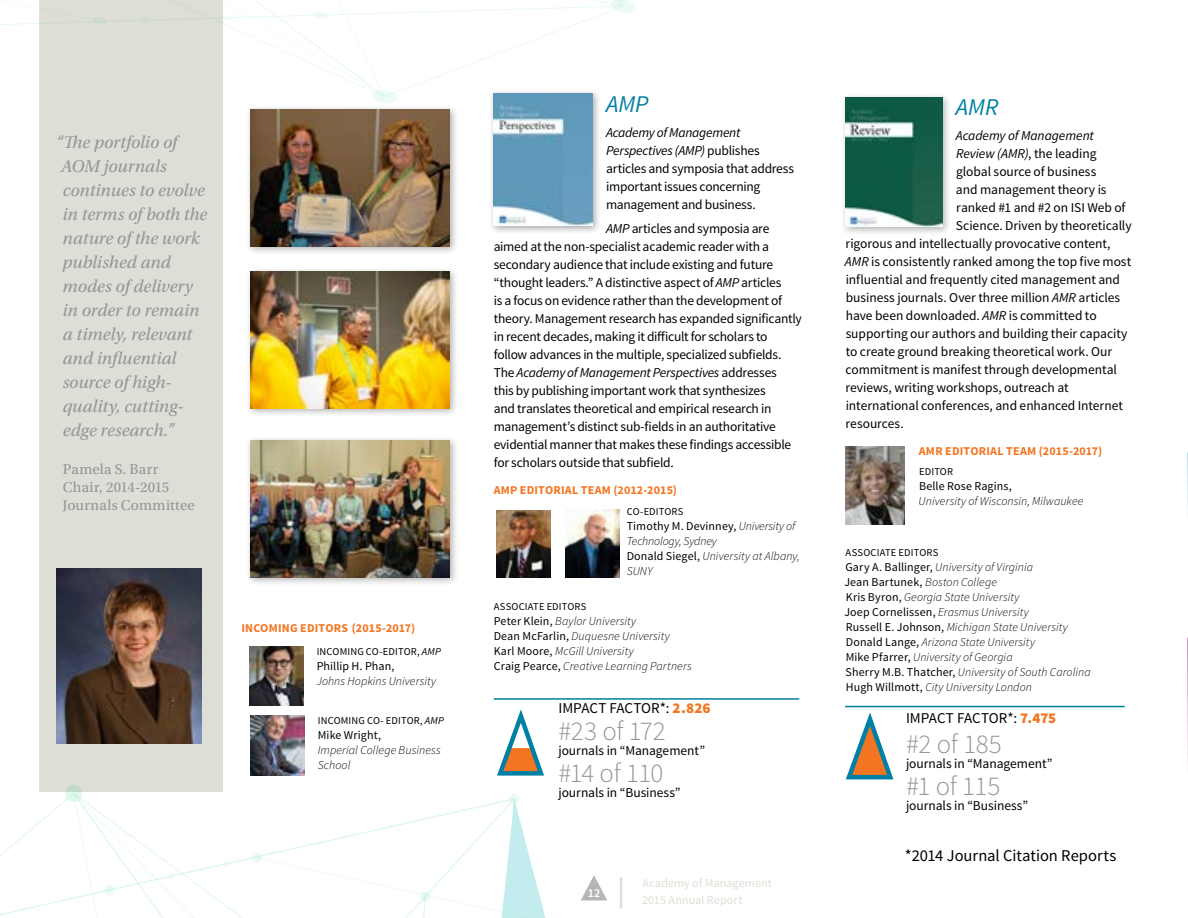
<style>
.page{position:relative;width:1188px;height:918px;background:#fff}
.page>*{position:absolute;margin:0;border:0;box-sizing:border-box;transform-origin:0 0}
.t1{font:300 27px "Source Sans Pro";letter-spacing:-.015em;color:#939598}
.t2{font:italic 24px "Source Sans Pro";color:#007fa4}
.t3{font:italic 18px/24px "Utopia Std";letter-spacing:-.005em;color:#939598}
.t4{font:16.5px "Source Sans Pro";letter-spacing:-.005em;color:#000}
.t5{font:15px/18px "Utopia Std";letter-spacing:.01em;color:#939598}
.t6{font:15px "Source Sans Pro";letter-spacing:-.005em;color:#000}
.t7{font:13.5px/18px "Source Sans Pro";letter-spacing:-.01em;color:#000}
.t8{font:italic 13.5px "Source Sans Pro";letter-spacing:-.005em;color:#000}
.t9{font:italic 300 12px/15px "Source Sans Pro";letter-spacing:.005em;color:#000}
.t10{font:700 12px "Source Sans Pro";letter-spacing:.015em;color:#f47521}
.t11{font:12px "Source Sans Pro";letter-spacing:.005em;color:#000}
.t12{font:12px "Source Sans Pro";letter-spacing:.01em;color:#ddded6}
.t13{font:600 12px "Source Sans Pro";color:#fff}
.t14{font:10.5px "Source Sans Pro";letter-spacing:.015em;color:#000}
.s1{font-style:italic}
.s2{font-weight:400;font-style:normal}
.s3{font-weight:900;color:#f47521}
.s4{font-style:normal}
</style>
<div class="page">
<svg style="left:1187px;top:637px;width:1px;height:128px"></svg>
<hr style="left:1187px;top:453px;width:1px;height:71px;background:#0096b7">
<svg style="left:845px;top:707px;width:52px;height:73px"></svg>
<div style="left:840px;top:92px;width:111px;height:144px;background:#000;opacity:.3"></div>
<img style="left:845px;top:97px;width:97px;height:130px">
<hr style="left:845px;top:706px;width:280px;height:1px;background:#007fa4">
<img style="left:845px;top:447px;width:60px;height:77px">
<div style="left:489px;top:89px;width:112px;height:145px;background:#000;opacity:.35"></div>
<img style="left:494px;top:129px;width:99px;height:97px">
<hr style="left:494px;top:698px;width:305px;height:2px;background:#007fa4">
<img style="left:497px;top:510px;width:54px;height:68px">
<img style="left:566px;top:510px;width:54px;height:67px">
<div style="left:39px;top:0;width:184px;height:792px;background:#ddded6"></div>
<div style="left:245px;top:266px;width:213px;height:150px;background:#000;opacity:.3"></div>
<img style="left:250px;top:271px;width:200px;height:137px">
<div style="left:245px;top:104px;width:213px;height:150px;background:#000;opacity:.3"></div>
<img style="left:250px;top:129px;width:200px;height:117px">
<div style="left:245px;top:436px;width:213px;height:150px;background:#000;opacity:.3"></div>
<img style="left:250px;top:441px;width:200px;height:137px">
<img style="left:57px;top:568px;width:145px;height:135px">
<img style="left:249px;top:647px;width:54px;height:56px">
<svg style="left:0;top:0;width:636px;height:129px"></svg>
<svg style="left:0;top:703px;width:622px;height:215px"></svg>
<h3 class="t3" style="left:56px;top:131px;width:153px">“The portfolio of<br>AOM journals continues to evolve in terms of both the nature of the work published and modes of delivery<br>in order to remain<br>a timely, relevant and influential source of high&shy;quality, cutting&shy;edge research.”</h3>
<p class="t5" style="left:63px;top:460px;width:134px">Pamela S. Barr<br>Chair, 2014-2015<br>Journals Committee</p>
<p class="t10" style="left:241px;top:620px;width:175px">INCOMING EDITORS (2015-2017)</p>
<p class="t14" style="left:317px;top:645px;width:126px">INCOMING CO-EDITOR, <span class="s1">AMP</span></p>
<p class="t11" style="left:317px;top:658px;width:79px">Phillip H. Phan,</p>
<p class="t9" style="left:317px;top:673px;width:121px">Johns Hopkins University</p>
<p class="t14" style="left:318px;top:714px;width:127px">INCOMING CO- EDITOR, <span class="s1">AMP</span></p>
<p class="t11" style="left:318px;top:728px;width:65px">Mike Wright,</p>
<p class="t9" style="left:318px;top:743px;width:124px">Imperial College Business<br>School</p>
<h2 class="t2" style="left:606px;top:89px;width:44px">AMP</h2>
<p class="t7" style="left:606px;top:123px;width:189px"><span class="s1">Academy of Management<br>Perspectives (AMP)</span> publishes articles and symposia that address important issues concerning management and business.</p>
<p class="t7" style="left:494px;top:220px;width:310px;text-indent:112px"><span class="s1">AMP</span> articles and symposia are aimed at the non-specialist academic reader with a secondary audience that include existing and future “thought leaders.” A distinctive aspect of <span class="s1">AMP</span> articles<br>is a focus on evidence rather than the development of theory. Management research has expanded significantly in recent decades, making it difficult for scholars to follow advances in the multiple, specialized subfields.<br>The <span class="s1">Academy of Management Perspectives</span> addresses<br>this by publishing important work that synthesizes<br>and translates theoretical and empirical research in management’s distinct sub-fields in an authoritative evidential manner that makes these findings accessible for scholars outside that subfield.</p>
<p class="t10" style="left:494px;top:483px;width:185px">AMP EDITORIAL TEAM (2012-2015)</p>
<p class="t14" style="left:627px;top:505px;width:58px">CO-EDITORS</p>
<p class="t9" style="left:627px;top:518px;width:175px"><span class="s2">Timothy M. Devinney,</span> University of<br>Technology, Sydney<br><span class="s2">Donald Siegel,</span> University at Albany,<br>SUNY</p>
<p class="t14" style="left:494px;top:600px;width:94px">ASSOCIATE EDITORS</p>
<p class="t9" style="left:494px;top:613px;width:200px"><span class="s2">Peter Klein,</span> Baylor University<br><span class="s2">Dean McFarlin,</span> Duquesne University <span class="s2">Karl Moore,</span> McGill University<br><span class="s2">Craig Pearce,</span> Creative Learning Partners</p>
<p class="t6" style="left:558px;top:699px;width:154px">IMPACT FACTOR*: <span class="s3">2.826</span></p>
<h1 class="t1" style="left:558px;top:715px;width:109px">#23 of 172</h1>
<p class="t7" style="left:558px;top:742px;width:148px">journals in “Management”</p>
<h1 class="t1" style="left:558px;top:757px;width:106px">#14 of 110</h1>
<p class="t7" style="left:558px;top:784px;width:124px">journals in “Business”</p>
<p class="t13" style="left:588px;top:885px;width:14px">12</p>
<p class="t12" style="left:643px;top:876px;width:131px">Academy of Management</p>
<p class="t12" style="left:642px;top:893px;width:102px">2015 Annual Report</p>
<h2 class="t2" style="left:956px;top:93px;width:44px">AMR</h2>
<p class="t8" style="left:956px;top:127px;width:140px">Academy of Management</p>
<p class="t8" style="left:956px;top:145px;width:142px">Review (AMR)<span class="s4">, the leading</span></p>
<p class="t7" style="left:956px;top:163px;width:142px">global source of business</p>
<p class="t7" style="left:956px;top:181px;width:152px">and management theory is</p>
<p class="t7" style="left:956px;top:199px;width:171px">ranked #1 and #2 on ISI Web of</p>
<p class="t7" style="left:956px;top:217px;width:177px">Science. Driven by theoretically</p>
<p class="t7" style="left:846px;top:235px;width:266px">rigorous and intellectually provocative content,</p>
<p class="t7" style="left:845px;top:253px;width:288px"><span class="s1">AMR</span> is consistently ranked among the top five most</p>
<p class="t7" style="left:846px;top:271px;width:276px">influential and frequently cited management and</p>
<p class="t7" style="left:846px;top:289px;width:276px">business journals. Over three million <span class="s1">AMR</span> articles</p>
<p class="t7" style="left:846px;top:307px;width:252px">have been downloaded. <span class="s1">AMR</span> is committed to</p>
<p class="t7" style="left:846px;top:325px;width:283px">supporting our authors and building their capacity</p>
<p class="t7" style="left:846px;top:343px;width:268px">to create ground breaking theoretical work. Our</p>
<p class="t7" style="left:845px;top:361px;width:273px">commitment is manifest through developmental</p>
<p class="t7" style="left:846px;top:379px;width:225px">reviews, writing workshops, outreach at</p>
<p class="t7" style="left:846px;top:397px;width:279px">international conferences, and enhanced Internet</p>
<p class="t7" style="left:846px;top:415px;width:60px">resources.</p>
<p class="t10" style="left:919px;top:443px;width:185px">AMR EDITORIAL TEAM (2015-2017)</p>
<p class="t14" style="left:919px;top:465px;width:36px">EDITOR</p>
<p class="t11" style="left:919px;top:479px;width:94px">Belle Rose Ragins,</p>
<p class="t9" style="left:919px;top:494px;width:166px">University of Wisconsin, Milwaukee</p>
<p class="t14" style="left:846px;top:546px;width:94px">ASSOCIATE EDITORS</p>
<p class="t9" style="left:844px;top:559px;width:248px"><span class="s2">Gary A. Ballinger,</span> University of Virginia<br><span class="s2">Jean Bartunek,</span> Boston College<br><span class="s2">Kris Byron,</span> Georgia State University<br><span class="s2">Joep Cornelissen,</span> Erasmus University<br><span class="s2">Russell E. Johnson,</span> Michigan State University <span class="s2">Donald Lange,</span> Arizona State University<br><span class="s2">Mike Pfarrer,</span> University of Georgia<br><span class="s2">Sherry M.B. Thatcher,</span> University of South Carolina <span class="s2">Hugh Willmott,</span> City University London</p>
<p class="t6" style="left:906px;top:709px;width:152px">IMPACT FACTOR*: <span class="s3">7.475</span></p>
<h1 class="t1" style="left:906px;top:728px;width:97px">#2 of 185</h1>
<p class="t7" style="left:906px;top:755px;width:148px">journals in “Management”</p>
<h1 class="t1" style="left:906px;top:770px;width:96px">#1 of 115</h1>
<p class="t7" style="left:906px;top:797px;width:124px">journals in “Business”</p>
<p class="t4" style="left:905px;top:846px;width:213px">*2014 Journal Citation Reports</p>
</div>
